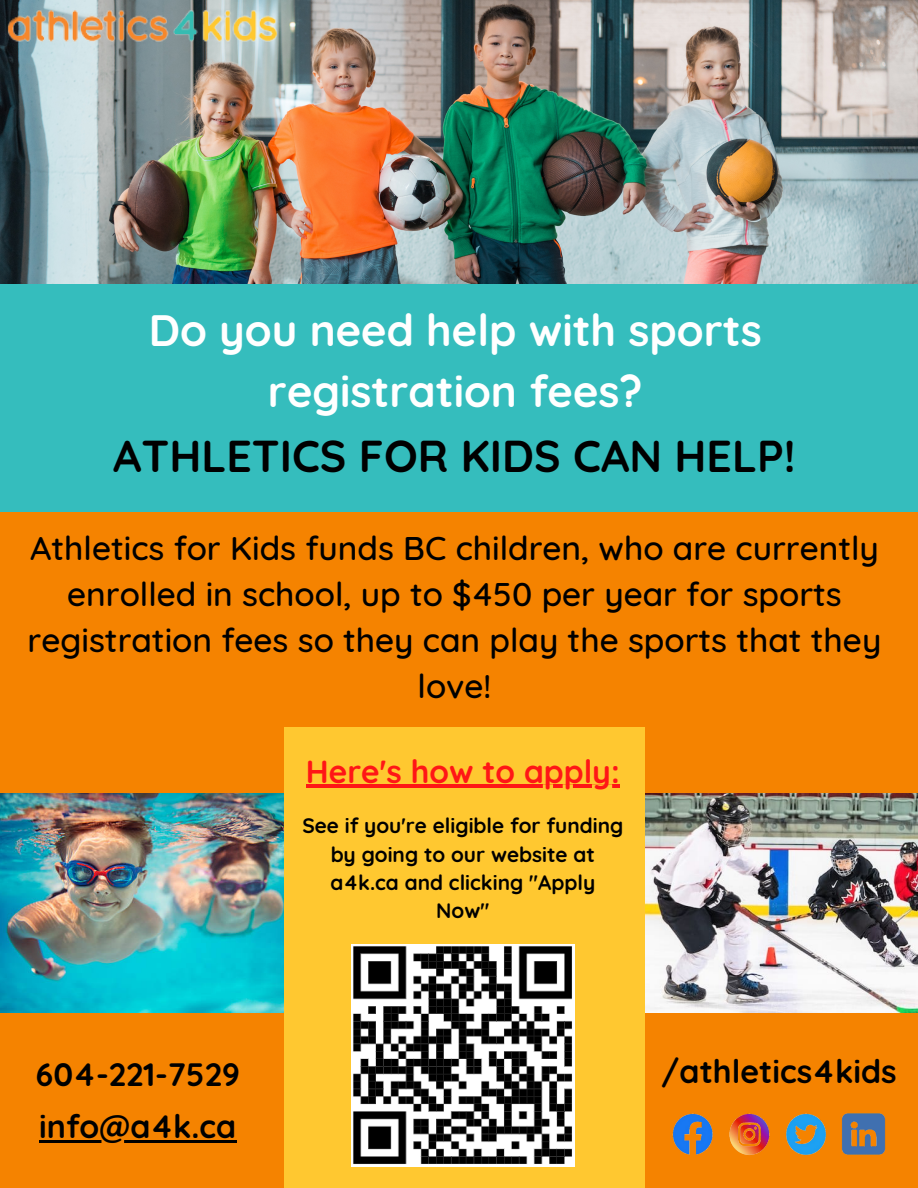
<style>
.page{position:relative;width:918px;height:1188px;background:#f58300}
.page>*{position:absolute;margin:0;border:0;box-sizing:border-box;transform-origin:0 0}
.t1{font:700 44.55px "Quicksand";color:#000}
.t2{font:700 43.8px/60.8px "Quicksand";color:#fff;text-align:center}
.t3{font:500 33.45px/46.2px "Quicksand";color:#000;text-align:center}
.t4{font:700 32.25px/52.1px "Quicksand";color:#000}
.t5{font:700 31.95px "Quicksand";color:#ff1616}
.t6{font:700 20.85px/28.2px "Quicksand";color:#000;text-align:center}
</style>
<div class="page">
<img style="left:0;top:0;width:918px;height:511px">
<div style="left:33px;top:332px;width:171px;height:171px;background:#35bdbd"></div>
<div style="left:732px;top:348px;width:139px;height:153px;background:#35bdbd"></div>
<img style="left:645px;top:794px;width:273px;height:219px">
<img style="left:0;top:794px;width:285px;height:219px">
<img style="left:672px;top:1113px;width:154px;height:42px">
<img style="left:0;top:7px;width:285px;height:39px">
<div style="left:285px;top:728px;width:360px;height:460px;background:#ffc830"></div>
<img style="left:351px;top:944px;width:223px;height:223px">
<img style="left:841px;top:1113px;width:45px;height:42px">
<hr style="left:306px;top:785px;width:314px;height:3px;background:#ff1616">
<hr style="left:39px;top:1141px;width:197px;height:2px;background:#000">
<h2 class="t2" style="left:149px;top:300px;width:615px">Do you need help with sports registration fees?</h2>
<h1 class="t1" style="left:113px;top:428px;width:684px">ATHLETICS FOR KIDS CAN HELP!</h1>
<p class="t3" style="left:28px;top:524px;width:855px">Athletics for Kids funds BC children, who are currently enrolled in school, up to $450 per year for sports registration fees so they can play the sports that they love!</p>
<p class="t5" style="left:306px;top:751px;width:315px">Here's how to apply:</p>
<p class="t6" style="left:302px;top:812px;width:322px">See if you're eligible for funding by going to our website at a4k.ca and clicking "Apply<br>Now"</p>
<p class="t4" style="left:36px;top:1048px;width:206px">604-221-7529 info@a4k.ca</p>
<p class="t4" style="left:661px;top:1045px;width:237px">/athletics4kids</p>
</div>
